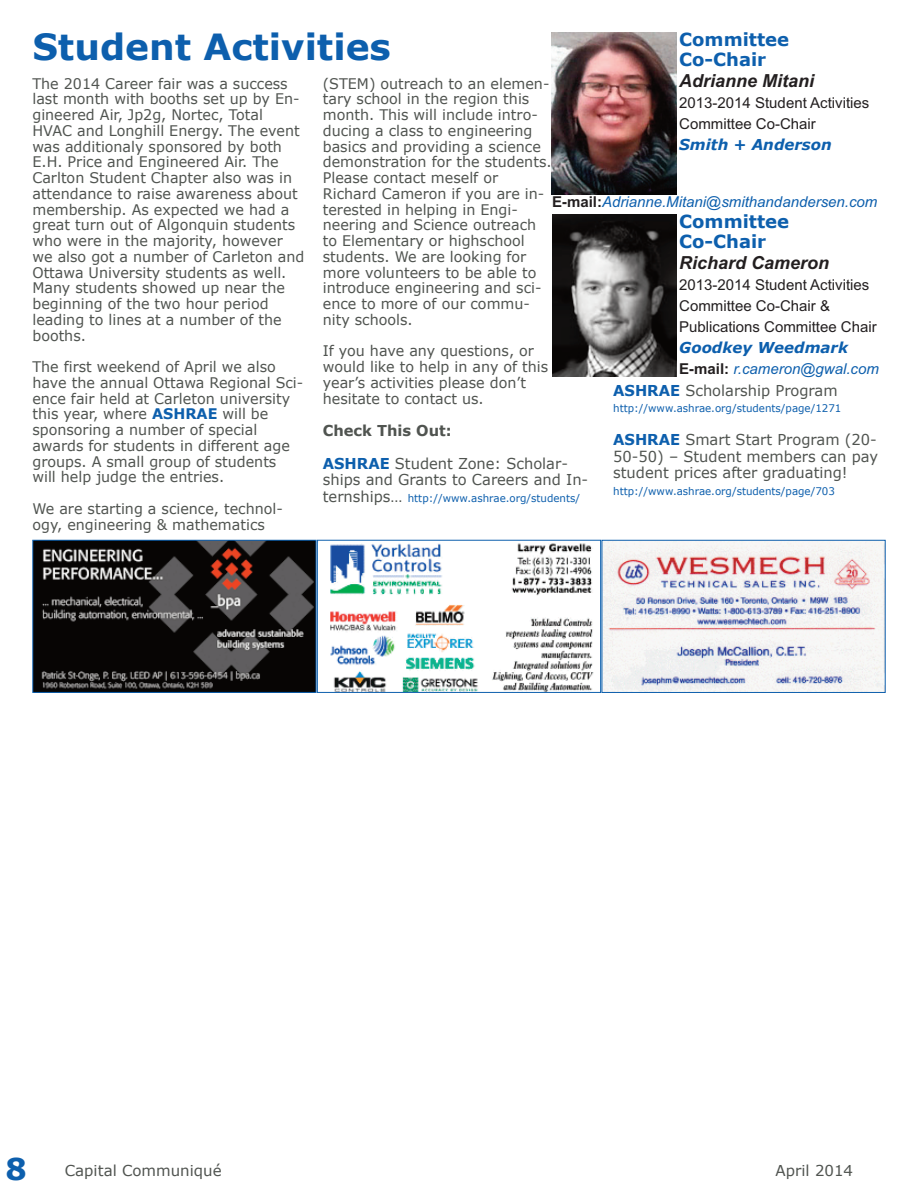
<style>
.page{position:relative;width:918px;height:1188px;background:#fff}
.page>*{position:absolute;margin:0;border:0;box-sizing:border-box;transform-origin:0 0}
.t1{font:700 36px "Verdana";color:#0d5fad}
.t2{font:700 30px "Verdana";color:#0d5fad}
.t3{font:700 18px/19.5px "Verdana";color:#0d5fad}
.t4{font:italic 700 18px "Arial";color:#231f20}
.t5{font:15px/16.5px "Verdana";color:#505450}
.t6{font:15px/21px "Arial";color:#231f20}
.t7{font:italic 15px "Arial";color:#0d5fad}
.t8{font:italic 700 15px "Verdana";color:#0d5fad}
.t9{font:700 15px "Verdana";color:#505450}
.t10{font:14.7px/15.8px "Verdana";color:#505450}
.t11{font:10.5px "Verdana";color:#0d5fad}
.s1{font-weight:700;color:#0d5fad}
.s2{font-size:15px;color:#505450}
.s3{font-weight:700;font-style:normal;color:#231f20}
</style>
<div class="page">
<img style="left:604px;top:542px;width:280px;height:149px">
<div style="left:602px;top:540px;width:284px;height:153px;border:1px solid #0d5fad"></div>
<img style="left:34px;top:542px;width:280px;height:149px">
<div style="left:32px;top:540px;width:284px;height:153px;border:1px solid #0d5fad"></div>
<img style="left:330px;top:543px;width:264px;height:148px">
<div style="left:317px;top:540px;width:284px;height:153px;border:1px solid #0d5fad"></div>
<img style="left:552px;top:32px;width:125px;height:162px">
<img style="left:552px;top:214px;width:125px;height:162px">
<h1 class="t1" style="left:32px;top:24px;width:360px">Student Activities</h1>
<p class="t3" style="left:679px;top:29px;width:111px">Committee<br>Co-Chair</p>
<p class="t4" style="left:679px;top:70px;width:137px">Adrianne Mitani</p>
<p class="t6" style="left:679px;top:92px;width:192px">2013-2014 Student Activities<br>Committee Co-Chair</p>
<p class="t8" style="left:679px;top:135px;width:154px">Smith + Anderson</p>
<p class="t10" style="left:32px;top:75px;width:274px">The 2014 Career fair was a success last month with booths set up by En&shy;gineered Air, Jp2g, Nortec, Total<br>HVAC and Longhill Energy. The event was additionaly sponsored by both<br>E.H. Price and Engineered Air. The<br>Carlton Student Chapter also was in attendance to raise awareness about membership. As expected we had a great turn out of Algonquin students who were in the majority, however we also got a number of Carleton and<br>Ottawa University students as well.<br>Many students showed up near the beginning of the two hour period leading to lines at a number of the booths.</p>
<p class="t10" style="left:32px;top:358px;width:272px">The first weekend of April we also have the annual Ottawa Regional Sci&shy;ence fair held at Carleton university this year, where <span class="s1">ASHRAE</span> will be sponsoring a number of special awards for students in different age groups. A small group of students will help judge the entries.</p>
<p class="t10" style="left:32px;top:500px;width:252px">We are starting a science, technol&shy;ogy, engineering &amp; mathematics</p>
<p class="t10" style="left:323px;top:75px;width:230px">(STEM) outreach to an elemen&shy;tary school in the region this month. This will include intro&shy;ducing a class to engineering basics and providing a science demonstration for the students.<br>Please contact meself or<br>Richard Cameron if you are in&shy;terested in helping in Engi&shy;neering and Science outreach to Elementary or highschool students. We are looking for more volunteers to be able to introduce engineering and sci&shy;ence to more of our commu&shy;nity schools.</p>
<p class="t10" style="left:323px;top:343px;width:227px">If you have any questions, or would like to help in any of this year’s activities please don’t hesitate to contact us.</p>
<p class="t9" style="left:323px;top:421px;width:130px">Check This Out:</p>
<p class="t5" style="left:323px;top:455px;width:267px"><span class="s1">ASHRAE</span> Student Zone: Scholar&shy;ships and Grants to Careers and In-</p>
<p class="t11" style="left:323px;top:491px;width:259px"><span class="s2">ternships…</span> http://www.ashrae.org/students/</p>
<p class="t7" style="left:552px;top:193px;width:327px"><span class="s3">E-mail:</span>Adrianne.Mitani@smithandandersen.com</p>
<p class="t3" style="left:679px;top:211px;width:111px">Committee<br>Co-Chair</p>
<p class="t4" style="left:679px;top:252px;width:152px">Richard Cameron</p>
<p class="t6" style="left:679px;top:274px;width:199px">2013-2014 Student Activities<br>Committee Co-Chair &amp;<br>Publications Committee Chair</p>
<p class="t8" style="left:679px;top:338px;width:170px">Goodkey Weedmark</p>
<p class="t7" style="left:679px;top:360px;width:201px"><span class="s3">E-mail:</span> r.cameron@gwal.com</p>
<p class="t5" style="left:613px;top:381px;width:226px"><span class="s1">ASHRAE</span> Scholarship Program</p>
<p class="t11" style="left:613px;top:401px;width:230px">http://www.ashrae.org/students/page/1271</p>
<p class="t5" style="left:613px;top:431px;width:266px;text-align:justify"><span class="s1">ASHRAE</span> Smart Start Program (20- 50-50) – Student members can pay student prices after graduating!</p>
<p class="t11" style="left:613px;top:484px;width:223px">http://www.ashrae.org/students/page/703</p>
<h2 class="t2" style="left:6px;top:1150px;width:23px">8</h2>
<p class="t5" style="left:65px;top:1162px;width:158px">Capital Communiqué</p>
<p class="t5" style="left:776px;top:1162px;width:79px">April 2014</p>
</div>
